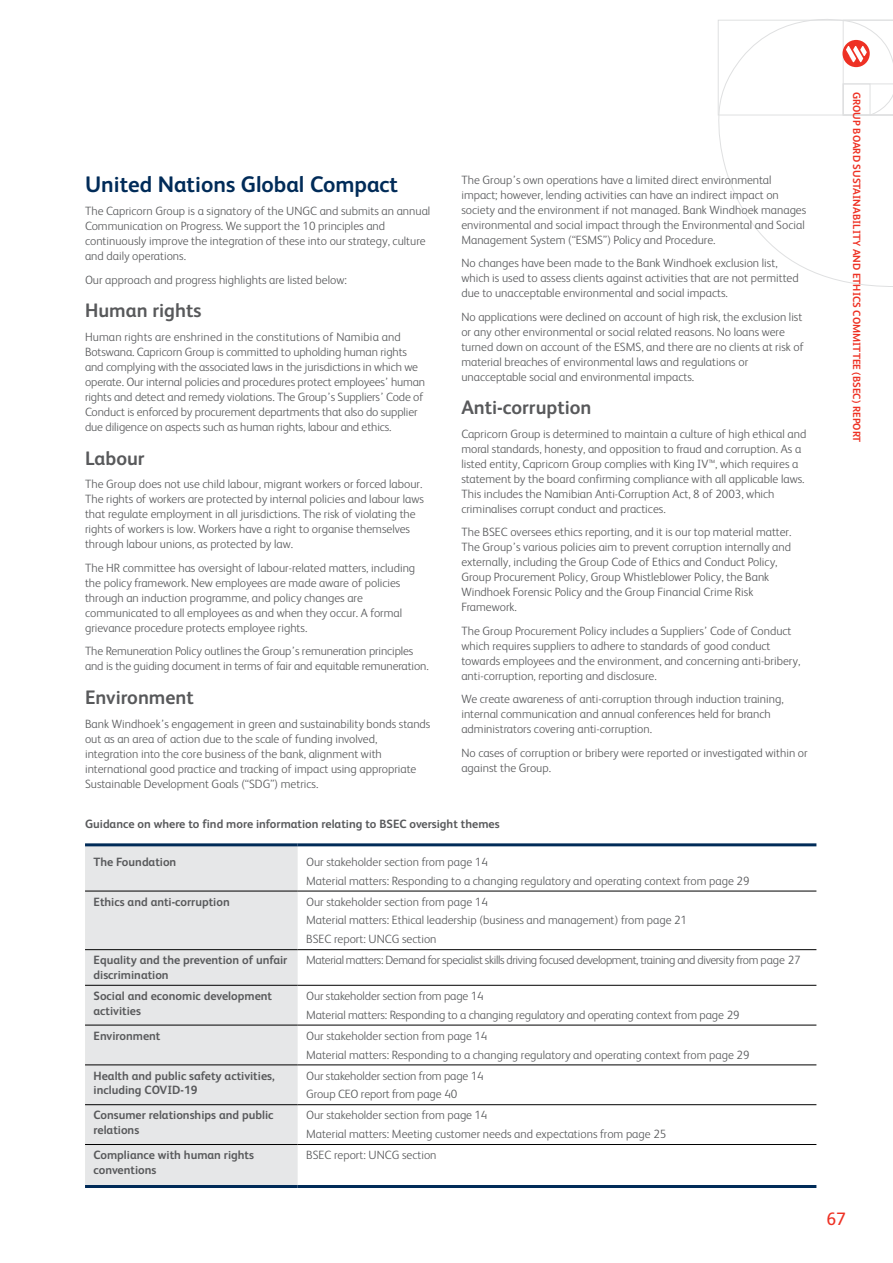
<style>
.page{position:relative;width:893px;height:1263px;background:#fff}
.page>*{position:absolute;margin:0;border:0;box-sizing:border-box;transform-origin:0 0}
.t1{font:700 22.5px "FS Albert";color:#002b58}
.t2{font:700 19.5px "FS Albert";color:#58595b}
.t3{font:18px "FS Albert";color:#ee3124}
.t4{font:300 12px/15px "FS Albert";color:#58595b}
.t5{font:700 12px/14.5px "FS Albert";color:#58595b}
.t6{font:300 12px "FS Albert";letter-spacing:-.03em;color:#58595b}
.t7{font:700 10.5px "FS Albert";color:#ee3124}
</style>
<div class="page">
<svg style="left:718px;top:19px;width:175px;height:268px"></svg>
<svg style="left:718px;top:20px;width:175px;height:95px"></svg>
<div style="left:85px;top:846px;width:213px;height:339px;background:#e6e7e8"></div>
<hr style="left:85px;top:891px;width:213px;height:1px;background:#000">
<hr style="left:85px;top:949px;width:213px;height:1px;background:#000">
<hr style="left:85px;top:985px;width:213px;height:1px;background:#000">
<hr style="left:85px;top:1025px;width:213px;height:1px;background:#000">
<hr style="left:85px;top:1065px;width:213px;height:1px;background:#000">
<hr style="left:85px;top:1104px;width:213px;height:1px;background:#000">
<hr style="left:298px;top:891px;width:518px;height:1px;background:#000">
<hr style="left:298px;top:949px;width:518px;height:1px;background:#000">
<hr style="left:298px;top:985px;width:518px;height:1px;background:#000">
<hr style="left:298px;top:1025px;width:518px;height:1px;background:#000">
<hr style="left:298px;top:1065px;width:518px;height:1px;background:#000">
<hr style="left:298px;top:1104px;width:518px;height:1px;background:#000">
<hr style="left:85px;top:1144px;width:213px;height:1px;background:#000">
<hr style="left:298px;top:1144px;width:518px;height:1px;background:#000">
<hr style="left:85px;top:843px;width:213px;height:3px;background:#002b58">
<hr style="left:298px;top:843px;width:518px;height:3px;background:#002b58">
<hr style="left:85px;top:1185px;width:213px;height:3px;background:#002b58">
<hr style="left:298px;top:1185px;width:518px;height:3px;background:#002b58">
<h1 class="t1" style="left:85px;top:171px;width:315px">United Nations Global Compact</h1>
<p class="t4" style="left:85px;top:203px;width:347px">The Capricorn Group is a signatory of the UNGC and submits an annual Communication on Progress. We support the 10 principles and continuously improve the integration of these into our strategy, culture and daily operations.</p>
<p class="t4" style="left:85px;top:272px;width:263px">Our approach and progress highlights are listed below:</p>
<h2 class="t2" style="left:85px;top:299px;width:118px">Human rights</h2>
<p class="t4" style="left:85px;top:329px;width:342px">Human rights are enshrined in the constitutions of Namibia and Botswana. Capricorn Group is committed to upholding human rights and complying with the associated laws in the jurisdictions in which we operate. Our internal policies and procedures protect employees’ human rights and detect and remedy violations. The Group’s Suppliers’ Code of Conduct is enforced by procurement departments that also do supplier due diligence on aspects such as human rights, labour and ethics.</p>
<h2 class="t2" style="left:85px;top:447px;width:61px">Labour</h2>
<p class="t4" style="left:85px;top:476px;width:340px">The Group does not use child labour, migrant workers or forced labour.<br>The rights of workers are protected by internal policies and labour laws that regulate employment in all jurisdictions. The risk of violating the rights of workers is low. Workers have a right to organise themselves through labour unions, as protected by law.</p>
<p class="t4" style="left:85px;top:560px;width:332px">The HR committee has oversight of labour-related matters, including the policy framework. New employees are made aware of policies through an induction programme, and policy changes are communicated to all employees as and when they occur. A formal grievance procedure protects employee rights.</p>
<p class="t4" style="left:85px;top:644px;width:345px">The Remuneration Policy outlines the Group’s remuneration principles and is the guiding document in terms of fair and equitable remuneration.</p>
<h2 class="t2" style="left:85px;top:686px;width:110px">Environment</h2>
<p class="t4" style="left:85px;top:716px;width:347px">Bank Windhoek’s engagement in green and sustainability bonds stands out as an area of action due to the scale of funding involved, integration into the core business of the bank, alignment with international good practice and tracking of impact using appropriate Sustainable Development Goals (“SDG”) metrics.</p>
<p class="t4" style="left:461px;top:172px;width:346px">The Group’s own operations have a limited direct environmental impact; however, lending activities can have an indirect impact on society and the environment if not managed. Bank Windhoek manages environmental and social impact through the Environmental and Social Management System (“ESMS”) Policy and Procedure.</p>
<p class="t4" style="left:461px;top:255px;width:339px">No changes have been made to the Bank Windhoek exclusion list, which is used to assess clients against activities that are not permitted due to unacceptable environmental and social impacts.</p>
<p class="t4" style="left:461px;top:309px;width:344px">No applications were declined on account of high risk, the exclusion list or any other environmental or social related reasons. No loans were turned down on account of the ESMS, and there are no clients at risk of material breaches of environmental laws and regulations or unacceptable social and environmental impacts.</p>
<h2 class="t2" style="left:461px;top:396px;width:132px">Anti-corruption</h2>
<p class="t4" style="left:461px;top:426px;width:346px">Capricorn Group is determined to maintain a culture of high ethical and moral standards, honesty, and opposition to fraud and corruption. As a listed entity, Capricorn Group complies with King IV™, which requires a statement by the board confirming compliance with all applicable laws.<br>This includes the Namibian Anti-Corruption Act, 8 of 2003, which criminalises corrupt conduct and practices.</p>
<p class="t4" style="left:461px;top:525px;width:332px">The BSEC oversees ethics reporting, and it is our top material matter.<br>The Group’s various policies aim to prevent corruption internally and externally, including the Group Code of Ethics and Conduct Policy, Group Procurement Policy, Group Whistleblower Policy, the Bank Windhoek Forensic Policy and the Group Financial Crime Risk Framework.</p>
<p class="t4" style="left:461px;top:623px;width:340px">The Group Procurement Policy includes a Suppliers’ Code of Conduct which requires suppliers to adhere to standards of good conduct towards employees and the environment, and concerning anti-bribery, anti-corruption, reporting and disclosure.</p>
<p class="t4" style="left:461px;top:692px;width:324px">We create awareness of anti-corruption through induction training, internal communication and annual conferences held for branch administrators covering anti-corruption.</p>
<p class="t4" style="left:461px;top:745px;width:348px">No cases of corruption or bribery were reported or investigated within or against the Group.</p>
<p class="t5" style="left:85px;top:816px;width:416px">Guidance on where to find more information relating to BSEC oversight themes</p>
<p class="t5" style="left:94px;top:854px;width:84px">The Foundation</p>
<p class="t4" style="left:306px;top:852px;width:445px;line-height:18.8px">Our stakeholder section from page 14<br>Material matters: Responding to a changing regulatory and operating context from page 29</p>
<p class="t5" style="left:94px;top:894px;width:138px">Ethics and anti-corruption</p>
<p class="t4" style="left:306px;top:892px;width:382px;line-height:18.8px">Our stakeholder section from page 14<br>Material matters: Ethical leadership (business and management) from page 21<br>BSEC report: UNCG section</p>
<p class="t5" style="left:94px;top:953px;width:195px">Equality and the prevention of unfair discrimination</p>
<p class="t6" style="left:306px;top:953px;width:496px">Material matters: Demand for specialist skills driving focused development, training and diversity from page 27</p>
<p class="t5" style="left:94px;top:988px;width:180px">Social and economic development activities</p>
<p class="t4" style="left:306px;top:986px;width:435px;line-height:18.8px">Our stakeholder section from page 14<br>Material matters: Responding to a changing regulatory and operating context from page 29</p>
<p class="t5" style="left:94px;top:1028px;width:68px">Environment</p>
<p class="t4" style="left:306px;top:1026px;width:445px;line-height:18.8px">Our stakeholder section from page 14<br>Material matters: Responding to a changing regulatory and operating context from page 29</p>
<p class="t5" style="left:94px;top:1068px;width:183px">Health and public safety activities, including COVID-19</p>
<p class="t4" style="left:306px;top:1066px;width:179px;line-height:18.8px">Our stakeholder section from page 14<br>Group CEO report from page 40</p>
<p class="t5" style="left:94px;top:1108px;width:181px">Consumer relationships and public relations</p>
<p class="t4" style="left:306px;top:1106px;width:362px;line-height:18.8px">Our stakeholder section from page 14<br>Material matters: Meeting customer needs and expectations from page 25</p>
<p class="t5" style="left:94px;top:1148px;width:162px">Compliance with human rights conventions</p>
<p class="t4" style="left:306px;top:1147px;width:132px">BSEC report: UNCG section</p>
<p class="t7" style="left:863px;top:92px;width:352px;rotate:90deg">GROUP BOARD SUSTAINABILITY AND ETHICS COMMITTEE (BSEC) REPORT</p>
<h3 class="t3" style="left:826px;top:1208px;width:21px">67</h3>
</div>
